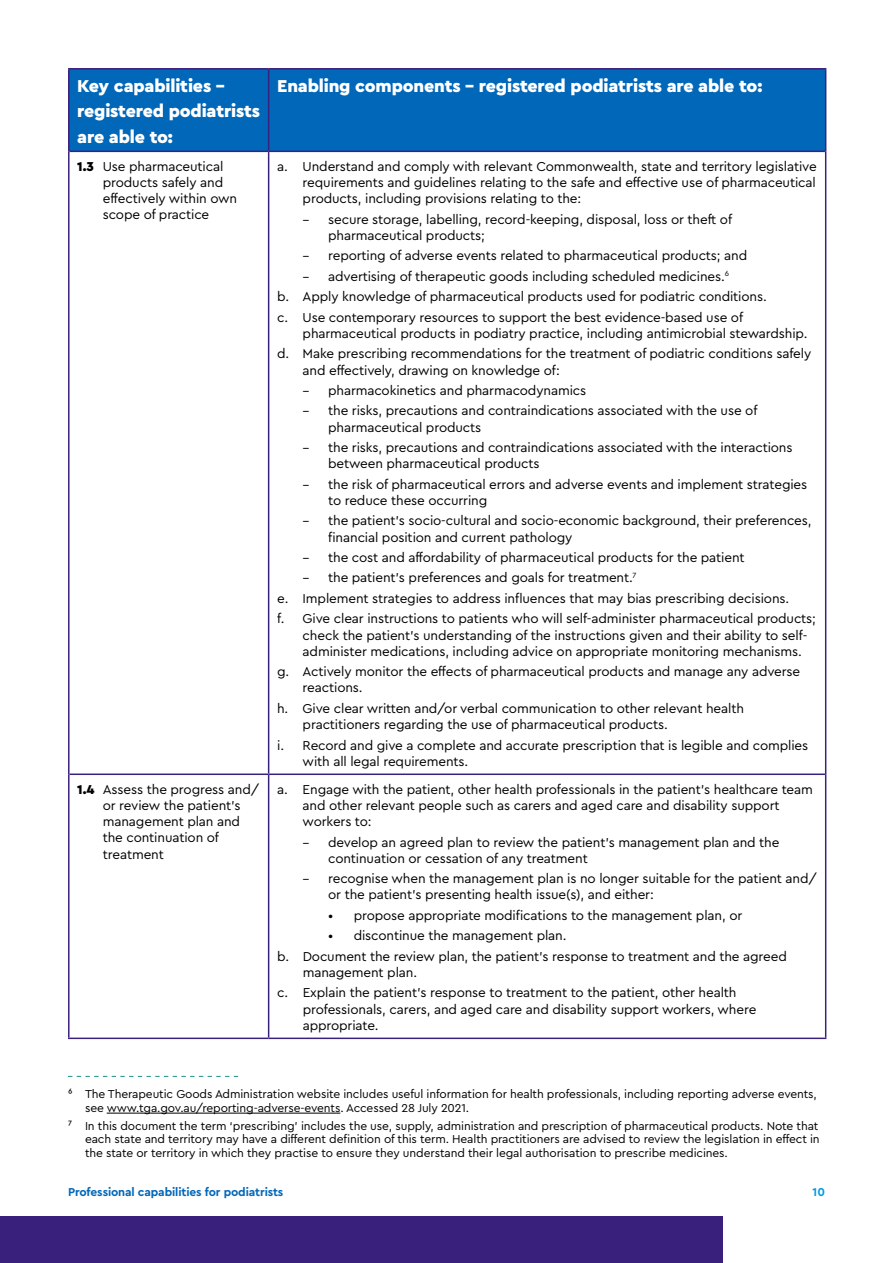
<style>
.page{position:relative;width:893px;height:1263px;background:#fff}
.page>*{position:absolute;margin:0;border:0;box-sizing:border-box;transform-origin:0 0}
.t1{font:900 18px/25.5px "Cera Pro";letter-spacing:-.01em;color:#fff}
.t2{font:13.5px/16.2px "Cera Pro";letter-spacing:-.01em;color:#000}
.t3{font:12px/13.5px "Cera Pro";letter-spacing:-.01em;color:#000}
.t4{font:700 12px "Cera Pro";letter-spacing:-.01em;color:#0067b9}
.t5{font:700 12px "Cera Pro";color:#009cde}
.s1{font-weight:900}
.s2{font-family:"DINOT"}
</style>
<div class="page">
<div style="left:0;top:1216px;width:723px;height:47px;background:#39207c"></div>
<div style="left:70px;top:70px;width:755px;height:81px;background:#0067b9"></div>
<hr style="left:68px;top:68px;width:201px;height:2px;background:#39207c">
<hr style="left:68px;top:70px;width:2px;height:81px;background:#39207c">
<hr style="left:269px;top:68px;width:557px;height:2px;background:#39207c">
<hr style="left:825px;top:70px;width:1px;height:81px;background:#39207c">
<hr style="left:68px;top:151px;width:2px;height:623px;background:#39207c">
<hr style="left:825px;top:151px;width:1px;height:623px;background:#39207c">
<hr style="left:68px;top:774px;width:2px;height:263px;background:#39207c">
<hr style="left:825px;top:774px;width:1px;height:263px;background:#39207c">
<hr style="left:68px;top:1037px;width:201px;height:2px;background:#39207c">
<hr style="left:269px;top:1037px;width:557px;height:2px;background:#39207c">
<hr style="left:268px;top:70px;width:1px;height:81px;background:#39207c">
<hr style="left:70px;top:151px;width:199px;height:1px;background:#39207c">
<hr style="left:269px;top:151px;width:556px;height:1px;background:#39207c">
<hr style="left:268px;top:152px;width:1px;height:621px;background:#39207c">
<hr style="left:70px;top:773px;width:199px;height:2px;background:#39207c">
<hr style="left:269px;top:773px;width:556px;height:2px;background:#39207c">
<hr style="left:268px;top:775px;width:1px;height:262px;background:#39207c">
<svg style="left:68px;top:1076px;width:170px;height:1px"></svg>
<hr style="left:107px;top:1113px;width:233px;height:1px;background:#000">
<h1 class="t1" style="left:77px;top:72px;width:184px">Key capabilities – registered podiatrists are able to:</h1>
<h1 class="t1" style="left:277px;top:72px;width:487px">Enabling components – registered podiatrists are able to:</h1>
<p class="t2" style="left:103px;top:158px;width:136px;text-indent:-26px"><span class="s1">1.3</span> Use pharmaceutical products safely and effectively within own scope of practice</p>
<p class="t2" style="left:303px;top:158px;width:516px;text-align:justify;text-indent:-26px">a. Understand and comply with relevant Commonwealth, state and territory legislative requirements and guidelines relating to the safe and effective use of pharmaceutical products, including provisions relating to the:</p>
<p class="t2" style="left:328px;top:210px;width:405px;text-indent:-26px"><span class="s2">–</span> secure storage, labelling, record-keeping, disposal, loss or theft of pharmaceutical products;</p>
<p class="t2" style="left:303px;top:247px;width:446px"><span class="s2">–</span> reporting of adverse events related to pharmaceutical products; and</p>
<p class="t2" style="left:277px;top:265px;width:491px;line-height:20.4px;text-indent:26px"><span class="s2">–</span> advertising of therapeutic goods including scheduled medicines.<sup>6<br></sup>b. Apply knowledge of pharmaceutical products used for podiatric conditions. c. Use contemporary resources to support the best evidence-based use of</p>
<p class="t2" style="left:277px;top:322px;width:536px;line-height:20.4px;text-align:right">pharmaceutical products in podiatry practice, including antimicrobial stewardship.<br>d. Make prescribing recommendations for the treatment of podiatric conditions safely</p>
<p class="t2" style="left:303px;top:361px;width:259px">and effectively, drawing on knowledge of:</p>
<p class="t2" style="left:303px;top:382px;width:285px"><span class="s2">–</span> pharmacokinetics and pharmacodynamics</p>
<p class="t2" style="left:328px;top:402px;width:431px;text-indent:-26px"><span class="s2">–</span> the risks, precautions and contraindications associated with the use of pharmaceutical products</p>
<p class="t2" style="left:328px;top:439px;width:466px;text-indent:-26px"><span class="s2">–</span> the risks, precautions and contraindications associated with the interactions between pharmaceutical products</p>
<p class="t2" style="left:328px;top:475px;width:481px;text-indent:-26px"><span class="s2">–</span> the risk of pharmaceutical errors and adverse events and implement strategies to reduce these occurring</p>
<p class="t2" style="left:328px;top:512px;width:485px;text-indent:-26px"><span class="s2">–</span> the patient’s socio-cultural and socio-economic background, their preferences, financial position and current pathology</p>
<p class="t2" style="left:303px;top:549px;width:444px"><span class="s2">–</span> the cost and affordability of pharmaceutical products for the patient</p>
<p class="t2" style="left:277px;top:567px;width:540px;line-height:20.4px;text-indent:26px"><span class="s2">–</span> the patient’s preferences and goals for treatment.<sup>7<br></sup>e. Implement strategies to address influences that may bias prescribing decisions.<br>f. Give clear instructions to patients who will self-administer pharmaceutical products;</p>
<p class="t2" style="left:303px;top:626px;width:506px">check the patient’s understanding of the instructions given and their ability to self&shy;administer medications, including advice on appropriate monitoring mechanisms.</p>
<p class="t2" style="left:303px;top:663px;width:499px;text-indent:-26px">g. Actively monitor the effects of pharmaceutical products and manage any adverse reactions.</p>
<p class="t2" style="left:303px;top:700px;width:443px;text-indent:-26px">h. Give clear written and/or verbal communication to other relevant health practitioners regarding the use of pharmaceutical products.</p>
<p class="t2" style="left:303px;top:736px;width:507px;text-indent:-26px">i. Record and give a complete and accurate prescription that is legible and complies with all legal requirements.</p>
<p class="t2" style="left:103px;top:780px;width:158px;text-indent:-26px"><span class="s1">1.4</span> Assess the progress and/ or review the patient’s management plan and the continuation of treatment</p>
<p class="t2" style="left:303px;top:780px;width:512px;text-indent:-26px">a. Engage with the patient, other health professionals in the patient’s healthcare team and other relevant people such as carers and aged care and disability support workers to:</p>
<p class="t2" style="left:328px;top:833px;width:453px;text-indent:-26px"><span class="s2">–</span> develop an agreed plan to review the patient’s management plan and the continuation or cessation of any treatment</p>
<p class="t2" style="left:328px;top:870px;width:490px;text-indent:-26px"><span class="s2">–</span> recognise when the management plan is no longer suitable for the patient and/ or the patient’s presenting health issue(s), and either:</p>
<p class="t2" style="left:328px;top:907px;width:416px">• propose appropriate modifications to the management plan, or</p>
<p class="t2" style="left:277px;top:925px;width:511px;line-height:20.4px;text-indent:51px">• discontinue the management plan.<br>b. Document the review plan, the patient’s response to treatment and the agreed</p>
<p class="t2" style="left:277px;top:962px;width:461px;line-height:20.4px;text-indent:26px">management plan.<br>c. Explain the patient’s response to treatment to the patient, other health</p>
<p class="t2" style="left:303px;top:1000px;width:455px">professionals, carers, and aged care and disability support workers, where appropriate.</p>
<p class="t3" style="left:85px;top:1087px;width:733px;text-indent:-17px">6 The Therapeutic Goods Administration website includes useful information for health professionals, including reporting adverse events, see www.tga.gov.au/reporting-adverse-events. Accessed 28 July 2021.</p>
<p class="t3" style="left:85px;top:1118px;width:736px;text-align:justify;text-indent:-17px">7 In this document the term ‘prescribing’ includes the use, supply, administration and prescription of pharmaceutical products. Note that each state and territory may have a different definition of this term. Health practitioners are advised to review the legislation in effect in the state or territory in which they practise to ensure they understand their legal authorisation to prescribe medicines.</p>
<p class="t4" style="left:68px;top:1184px;width:217px">Professional capabilities for podiatrists</p>
<p class="t5" style="left:813px;top:1184px;width:14px">10</p>
</div>
